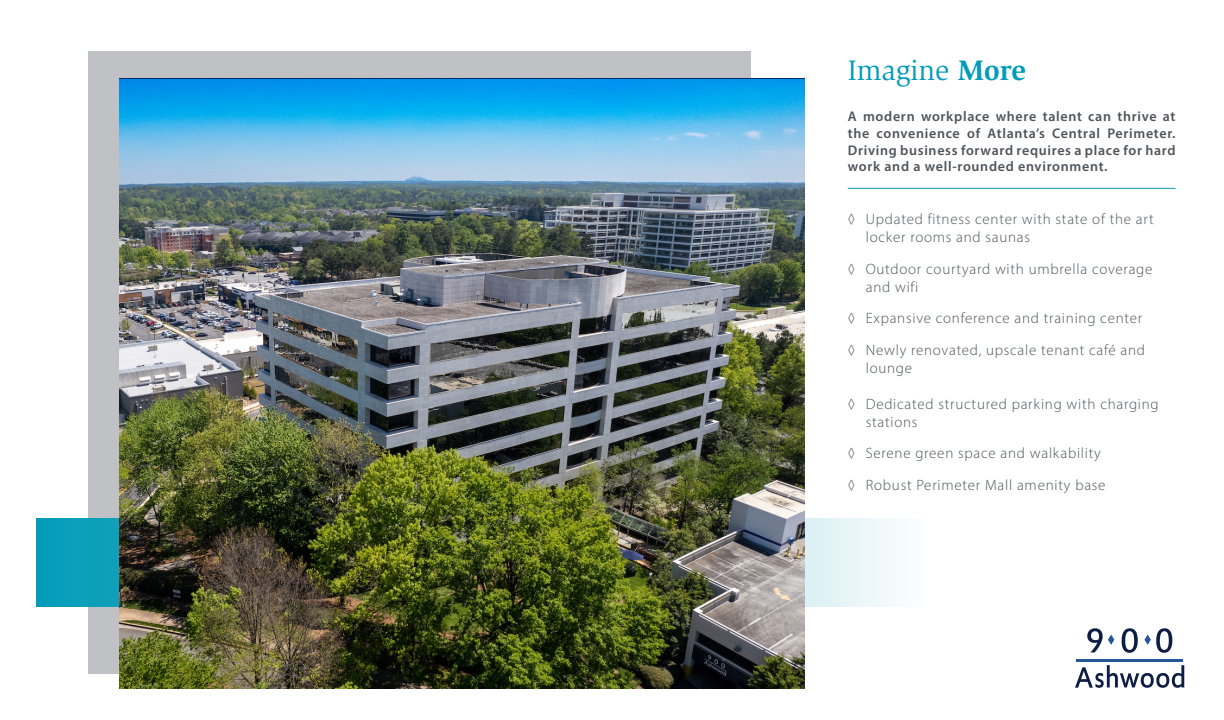
<style>
.page{position:relative;width:1224px;height:720px;background:#fff}
.page>*{position:absolute;margin:0;border:0;box-sizing:border-box;transform-origin:0 0}
.t1{font:29px "Slimbach Std";color:#009cb9}
.t2{font:300 15px/18px "Myriad Pro";letter-spacing:.05em;color:#4d545a}
.t3{font:600 14px/16.8px "Myriad Pro";letter-spacing:.05em;color:#4d545a;text-align:justify}
.s1{font-weight:700}
</style>
<div class="page">
<div style="left:89px;top:51px;width:662px;height:622px;background:#bfc1c4"></div>
<svg style="left:36px;top:518px;width:859px;height:89px;background:#7ccbda"></svg>
<img style="left:119px;top:79px;width:685px;height:609px">
<svg style="left:1122px;top:628px;width:16px;height:25px"></svg>
<svg style="left:1075px;top:665px;width:109px;height:23px"></svg>
<hr style="left:1076px;top:659px;width:107px;height:3px;background:#245699">
<svg style="left:1087px;top:628px;width:27px;height:24px"></svg>
<svg style="left:1144px;top:628px;width:28px;height:25px"></svg>
<hr style="left:848px;top:188px;width:328px;height:1px;background:#009cb9">
<p class="t1" style="left:848px;top:54px;width:180px">Imagine <span class="s1">More</span></p>
<p class="t3" style="left:848px;top:107px;width:329px">A modern workplace where talent can thrive at the convenience of Atlanta’s Central Perimeter.<br>Driving business forward requires a place for hard work and a well-rounded environment.</p>
<p class="t2" style="left:866px;top:210px;width:289px;text-indent:-18px">◊ Updated fitness center with state of the art locker rooms and saunas</p>
<p class="t2" style="left:866px;top:260px;width:288px;text-indent:-18px">◊ Outdoor courtyard with umbrella coverage and wifi</p>
<p class="t2" style="left:848px;top:309px;width:296px">◊ Expansive conference and training center</p>
<p class="t2" style="left:866px;top:341px;width:281px;text-indent:-18px">◊ Newly renovated, upscale tenant café and lounge</p>
<p class="t2" style="left:866px;top:395px;width:294px;text-indent:-18px">◊ Dedicated structured parking with charging stations</p>
<p class="t2" style="left:848px;top:444px;width:255px">◊ Serene green space and walkability</p>
<p class="t2" style="left:848px;top:476px;width:259px">◊ Robust Perimeter Mall amenity base</p>
</div>
